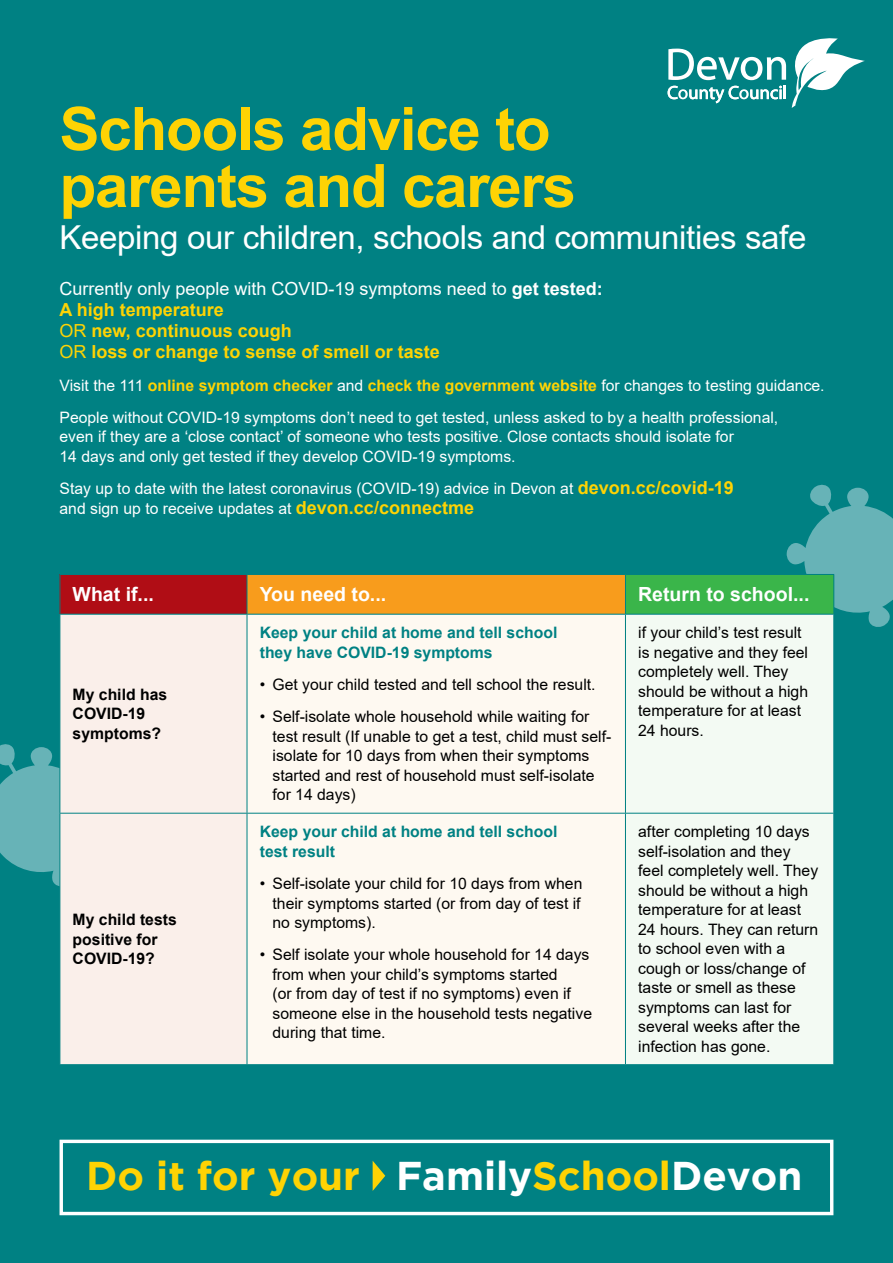
<style>
.page{position:relative;width:893px;height:1263px;background:#008183}
.page>*{position:absolute;margin:0;border:0;box-sizing:border-box;transform-origin:0 0}
.t1{font:700 60px/57px "Arial";letter-spacing:-.02em;color:#fed304}
.t2{font:700 40.05px "Gotham";color:#fed304}
.t3{font:33px "Arial";letter-spacing:-.01em;color:#fff}
.t4{font:700 19.5px "Arial";color:#fff}
.t5{font:700 18px/21px "Arial";color:#fed304}
.t6{font:15.75px/19.5px "Arial";color:#000}
.t7{font:15.75px/19.5px "Arial";color:#fff}
.t8{font:700 15.75px/19.5px "Arial";color:#008183}
.t9{font:700 15.75px/19.5px "Arial";color:#000}
.s1{font-weight:400;color:#fff}
.s2{color:#fff}
.s3{font-weight:400}
.s4{font-weight:700;color:#fed304}
.s5{font-weight:700;font-size:18px;color:#fed304}
</style>
<div class="page">
<svg style="left:0;top:744px;width:60px;height:143px"></svg>
<svg style="left:668px;top:38px;width:197px;height:70px"></svg>
<svg style="left:786px;top:484px;width:107px;height:143px"></svg>
<div style="left:60px;top:574px;width:187px;height:40px;background:#b00d15"></div>
<div style="left:247px;top:574px;width:378px;height:40px;background:#f89c1c"></div>
<div style="left:625px;top:574px;width:209px;height:40px;background:#3ab54a"></div>
<div style="left:61px;top:615px;width:186px;height:449px;background:#faefea"></div>
<div style="left:248px;top:615px;width:377px;height:449px;background:#fef9f1"></div>
<div style="left:626px;top:615px;width:207px;height:449px;background:#f3faf3"></div>
<hr style="left:60px;top:574px;width:187px;height:1px;background:#008183">
<hr style="left:60px;top:575px;width:1px;height:39px;background:#008183">
<hr style="left:247px;top:574px;width:378px;height:1px;background:#008183">
<hr style="left:247px;top:575px;width:1px;height:39px;background:#008183">
<hr style="left:625px;top:574px;width:209px;height:1px;background:#008183">
<hr style="left:625px;top:575px;width:1px;height:39px;background:#008183">
<hr style="left:833px;top:575px;width:1px;height:39px;background:#008183">
<hr style="left:625px;top:614px;width:209px;height:1px;background:#008183">
<hr style="left:833px;top:614px;width:1px;height:199px;background:#008183">
<hr style="left:60px;top:813px;width:187px;height:1px;background:#008183">
<hr style="left:247px;top:813px;width:378px;height:1px;background:#008183">
<hr style="left:625px;top:813px;width:209px;height:1px;background:#008183">
<div style="left:60px;top:1140px;width:773px;height:75px;border:3px solid #fff"></div>
<svg style="left:373px;top:1161px;width:12px;height:30px"></svg>
<h1 class="t1" style="left:60px;top:101px;width:518px">Schools advice to parents and carers</h1>
<h3 class="t3" style="left:60px;top:214px;width:748px">Keeping our children, schools and communities safe</h3>
<p class="t5" style="left:60px;top:279px;width:545px"><span class="s1">Currently only people with COVID-19 symptoms need to</span> <span class="s2">get tested:<br></span>A high temperature<br><span class="s3">OR</span> new, continuous cough<br><span class="s3">OR</span> loss or change to sense of smell or taste</p>
<p class="t7" style="left:60px;top:369px;width:767px;line-height:32.2px">Visit the 111 <span class="s4">online symptom checker</span> and <span class="s4">check the government website</span> for changes to testing guidance.<br>People without COVID-19 symptoms don’t need to get tested, unless asked to by a health professional,</p>
<p class="t7" style="left:60px;top:427px;width:676px">even if they are a ‘close contact’ of someone who tests positive. Close contacts should isolate for<br>14 days and only get tested if they develop COVID-19 symptoms.</p>
<p class="t7" style="left:60px;top:479px;width:676px">Stay up to date with the latest coronavirus (COVID-19) advice in Devon at <span class="s5">devon.cc/covid-19 </span>and sign up to receive updates at <span class="s5">devon.cc/connectme</span></p>
<p class="t4" style="left:73px;top:581px;width:83px">What if...</p>
<p class="t4" style="left:260px;top:581px;width:128px">You need to...</p>
<p class="t4" style="left:638px;top:581px;width:173px">Return to school...</p>
<p class="t9" style="left:73px;top:685px;width:96px">My child has<br>COVID-19 symptoms?</p>
<p class="t9" style="left:73px;top:910px;width:106px">My child tests positive for<br>COVID-19?</p>
<p class="t8" style="left:260px;top:623px;width:299px">Keep your child at home and tell school they have COVID-19 symptoms</p>
<p class="t6" style="left:260px;top:675px;width:337px">• Get your child tested and tell school the result.</p>
<p class="t6" style="left:273px;top:707px;width:340px;text-indent:-13px">• Self-isolate whole household while waiting for test result (If unable to get a test, child must self&shy;isolate for 10 days from when their symptoms started and rest of household must self-isolate for 14 days)</p>
<p class="t8" style="left:260px;top:822px;width:299px">Keep your child at home and tell school test result</p>
<p class="t6" style="left:273px;top:874px;width:311px;text-align:justify;text-indent:-13px">• Self-isolate your child for 10 days from when their symptoms started (or from day of test if no symptoms).</p>
<p class="t6" style="left:273px;top:945px;width:321px;text-indent:-13px">• Self isolate your whole household for 14 days from when your child’s symptoms started<br>(or from day of test if no symptoms) even if someone else in the household tests negative during that time.</p>
<p class="t6" style="left:638px;top:623px;width:171px">if your child’s test result is negative and they feel completely well. They should be without a high temperature for at least<br>24 hours.</p>
<p class="t6" style="left:638px;top:822px;width:182px">after completing 10 days self-isolation and they feel completely well. They should be without a high temperature for at least<br>24 hours. They can return to school even with a cough or loss/change of taste or smell as these symptoms can last for several weeks after the infection has gone.</p>
<h2 class="t2" style="left:86px;top:1153px;width:718px">Do it for your <span class="s2">Family</span>School<span class="s2">Devon</span></h2>
</div>
